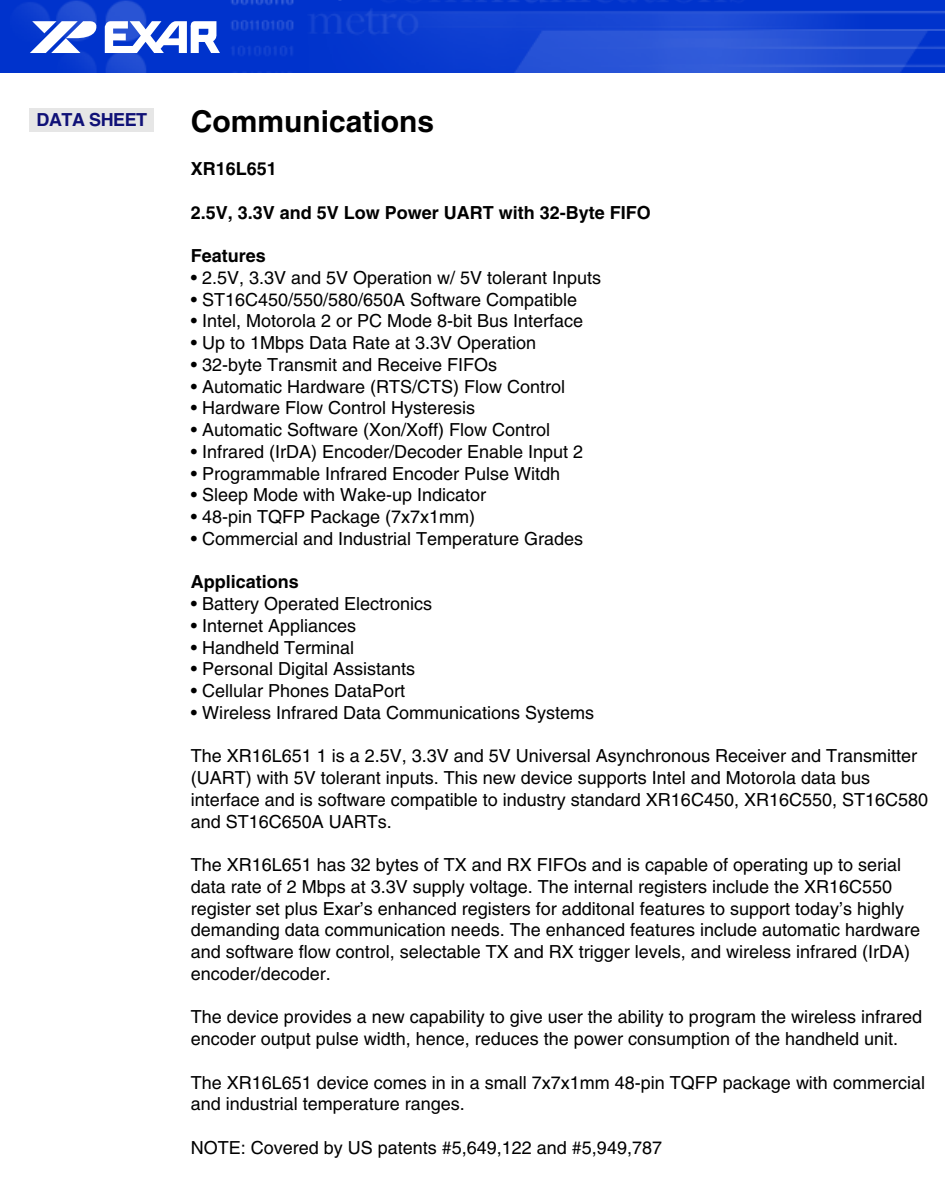
<style>
.page{position:relative;width:945px;height:1188px;background:#fff}
.page>*{position:absolute;margin:0;border:0;box-sizing:border-box;transform-origin:0 0}
.t1{font:700 30px "Helvetica";color:#000}
.t2{font:18px/21.8px "Helvetica";color:#000}
.t3{font:700 18px "Helvetica";color:#000}
.t4{font:700 18px "Helvetica";letter-spacing:-.025em;color:#101177}
</style>
<div class="page">
<div style="left:29px;top:108px;width:125px;height:24px;background:#e6e6e6"></div>
<img style="left:0;top:0;width:945px;height:73px">
<svg style="left:30px;top:21px;width:68px;height:32px"></svg>
<svg style="left:105px;top:21px;width:115px;height:32px"></svg>
<p class="t4" style="left:37px;top:109px;width:112px">DATA SHEET</p>
<h1 class="t1" style="left:191px;top:103px;width:245px">Communications</h1>
<p class="t3" style="left:191px;top:158px;width:88px">XR16L651</p>
<p class="t3" style="left:191px;top:201px;width:462px">2.5V, 3.3V and 5V Low Power UART with 32-Byte FIFO</p>
<p class="t3" style="left:191px;top:245px;width:77px">Features</p>
<p class="t2" style="left:191px;top:267px;width:412px">• 2.5V, 3.3V and 5V Operation w/ 5V tolerant Inputs</p>
<p class="t2" style="left:191px;top:288px;width:388px">• ST16C450/550/580/650A Software Compatible</p>
<p class="t2" style="left:191px;top:310px;width:394px">• Intel, Motorola 2 or PC Mode 8-bit Bus Interface</p>
<p class="t2" style="left:191px;top:332px;width:347px">• Up to 1Mbps Data Rate at 3.3V Operation</p>
<p class="t2" style="left:191px;top:354px;width:308px">• 32-byte Transmit and Receive FIFOs</p>
<p class="t2" style="left:191px;top:375px;width:376px">• Automatic Hardware (RTS/CTS) Flow Control</p>
<p class="t2" style="left:191px;top:397px;width:286px">• Hardware Flow Control Hysteresis</p>
<p class="t2" style="left:191px;top:419px;width:361px">• Automatic Software (Xon/Xoff) Flow Control</p>
<p class="t2" style="left:191px;top:441px;width:394px">• Infrared (IrDA) Encoder/Decoder Enable Input 2</p>
<p class="t2" style="left:191px;top:462px;width:371px">• Programmable Infrared Encoder Pulse Witdh</p>
<p class="t2" style="left:191px;top:484px;width:297px">• Sleep Mode with Wake-up Indicator</p>
<p class="t2" style="left:191px;top:506px;width:286px">• 48-pin TQFP Package (7x7x1mm)</p>
<p class="t2" style="left:191px;top:528px;width:394px">• Commercial and Industrial Temperature Grades</p>
<p class="t3" style="left:191px;top:571px;width:110px">Applications</p>
<p class="t2" style="left:191px;top:593px;width:243px">• Battery Operated Electronics</p>
<p class="t2" style="left:191px;top:615px;width:167px">• Internet Appliances</p>
<p class="t2" style="left:191px;top:636px;width:165px">• Handheld Terminal</p>
<p class="t2" style="left:191px;top:658px;width:226px">• Personal Digital Assistants</p>
<p class="t2" style="left:191px;top:680px;width:216px">• Cellular Phones DataPort</p>
<p class="t2" style="left:191px;top:702px;width:405px">• Wireless Infrared Data Communications Systems</p>
<p class="t2" style="left:191px;top:745px;width:739px">The XR16L651 1 is a 2.5V, 3.3V and 5V Universal Asynchronous Receiver and Transmitter (UART) with 5V tolerant inputs. This new device supports Intel and Motorola data bus interface and is software compatible to industry standard XR16C450, XR16C550, ST16C580 and ST16C650A UARTs.</p>
<p class="t2" style="left:191px;top:854px;width:731px">The XR16L651 has 32 bytes of TX and RX FIFOs and is capable of operating up to serial data rate of 2 Mbps at 3.3V supply voltage. The internal registers include the XR16C550 register set plus Exar’s enhanced registers for additonal features to support today’s highly demanding data communication needs. The enhanced features include automatic hardware and software flow control, selectable TX and RX trigger levels, and wireless infrared (IrDA) encoder/decoder.</p>
<p class="t2" style="left:191px;top:1006px;width:733px">The device provides a new capability to give user the ability to program the wireless infrared encoder output pulse width, hence, reduces the power consumption of the handheld unit.</p>
<p class="t2" style="left:191px;top:1071px;width:736px">The XR16L651 device comes in in a small 7x7x1mm 48-pin TQFP package with commercial and industrial temperature ranges.</p>
<p class="t2" style="left:191px;top:1137px;width:473px">NOTE: Covered by US patents #5,649,122 and #5,949,787</p>
</div>
